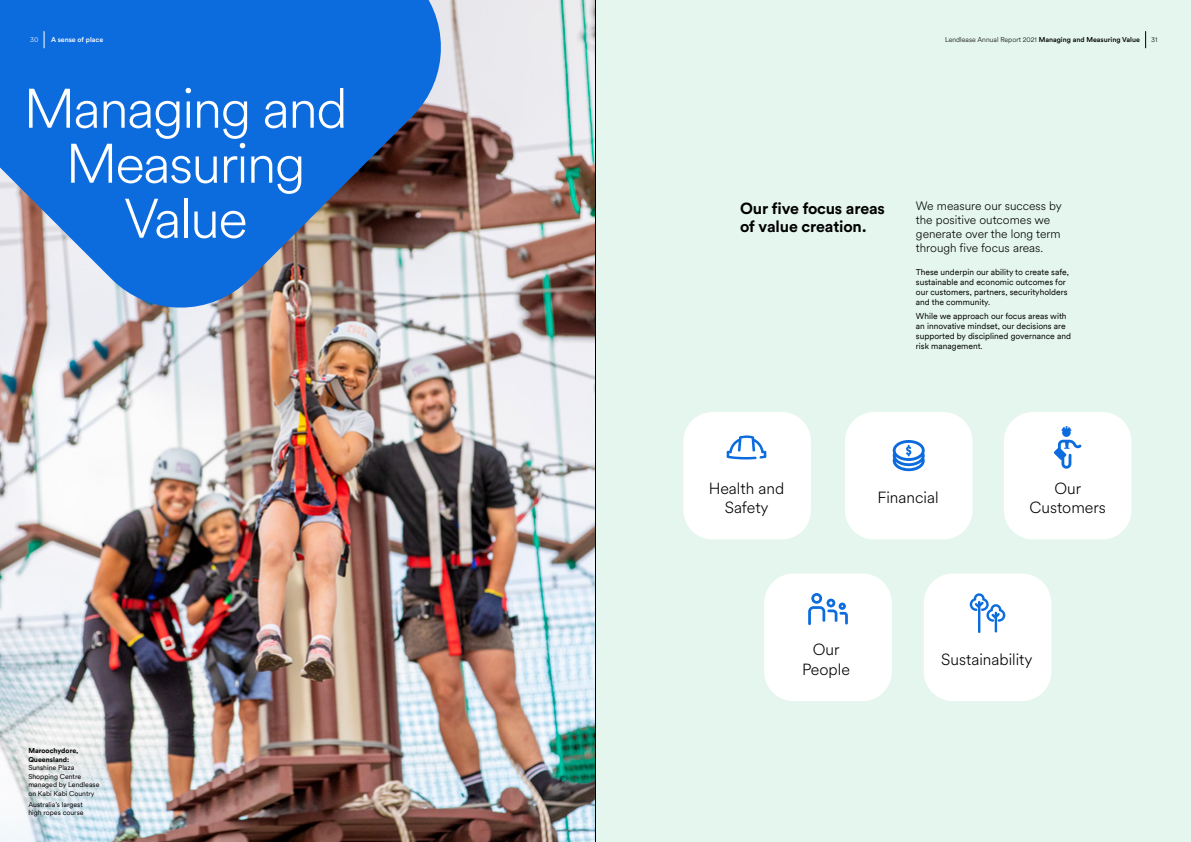
<style>
.page{position:relative;width:1191px;height:842px;background:#fff}
.page>*{position:absolute;margin:0;border:0;box-sizing:border-box;transform-origin:0 0}
.t1{font:300 55px/55px "Circular XX";letter-spacing:-.03em;color:#fff;text-align:center}
.t2{font:300 16px/19.2px "Circular XX";color:#000;text-align:center}
.t3{font:700 16px/18px "Circular Std";letter-spacing:-.01em;color:#000}
.t4{font:300 12px/14px "Circular XX";color:#000}
.t5{font:8.5px/10px "Circular XXTT";color:#000}
.t6{font:7px/8.5px "Circular XXTT";color:#000}
.t7{font:300 7px "Circular XX";color:#000}
.t8{font:700 7px/8.5px "Circular Std";color:#000}
.t9{font:500 7px "Circular Std";color:#fff}
.t10{font:300 7px "Circular XX";color:#fff}
.s1{font-family:"Circular Std";font-weight:500}
</style>
<div class="page">
<div style="left:595px;top:0;width:596px;height:842px;background:#e4f6ee"></div>
<img style="left:0;top:0;width:595px;height:842px">
<svg style="left:0;top:0;width:450px;height:317px;background:#3977c6"></svg>
<div style="left:683px;top:412px;width:128px;height:127px;background:#fff;border-radius:29px"></div>
<svg style="left:726px;top:435px;width:40px;height:24px"></svg>
<div style="left:845px;top:412px;width:127px;height:127px;background:#fff;border-radius:29px"></div>
<svg style="left:892px;top:440px;width:32px;height:31px"></svg>
<div style="left:764px;top:573px;width:127px;height:128px;background:#fff;border-radius:29px"></div>
<svg style="left:808px;top:593px;width:40px;height:32px"></svg>
<div style="left:1003px;top:412px;width:128px;height:127px;background:#fff;border-radius:29px"></div>
<svg style="left:1054px;top:426px;width:27px;height:43px"></svg>
<div style="left:923px;top:573px;width:128px;height:128px;background:#fff;border-radius:29px"></div>
<svg style="left:969px;top:593px;width:36px;height:40px"></svg>
<svg style="left:1145px;top:31px;width:1px;height:17px"></svg>
<svg style="left:44px;top:31px;width:1px;height:17px"></svg>
<hr style="left:595px;top:0;width:1px;height:842px;background:#000">
<p class="t10" style="left:30px;top:34px;width:10px">30</p>
<p class="t9" style="left:51px;top:35px;width:54px">A sense of place</p>
<p class="t7" style="left:945px;top:34px;width:196px">Lendlease Annual Report 2021 <span class="s1">Managing and Measuring Value</span></p>
<p class="t7" style="left:1151px;top:34px;width:8px">31</p>
<h1 class="t1" style="left:24px;top:79px;width:326px">Managing and<br>Measuring<br>Value</h1>
<p class="t8" style="left:28px;top:746px;width:52px">Maroochydore,<br>Queensland:</p>
<p class="t6" style="left:28px;top:763px;width:73px">Sunshine Plaza<br>Shopping Centre managed by Lendlease on Kabi Kabi Country</p>
<p class="t6" style="left:28px;top:800px;width:57px">Australia’s largest high ropes course</p>
<h2 class="t3" style="left:740px;top:199px;width:146px">Our five focus areas of value creation.</h2>
<h3 class="t4" style="left:916px;top:199px;width:147px">We measure our success by the positive outcomes we generate over the long term through five focus areas.</h3>
<p class="t5" style="left:916px;top:266px;width:154px">These underpin our ability to create safe, sustainable and economic outcomes for our customers, partners, securityholders and the community.</p>
<p class="t5" style="left:916px;top:311px;width:157px">While we approach our focus areas with an innovative mindset, our decisions are supported by disciplined governance and risk management.</p>
<h2 class="t2" style="left:708px;top:478px;width:77px">Health and<br>Safety</h2>
<h2 class="t2" style="left:877px;top:487px;width:63px">Financial</h2>
<h2 class="t2" style="left:1029px;top:478px;width:78px">Our<br>Customers</h2>
<h2 class="t2" style="left:802px;top:639px;width:49px">Our<br>People</h2>
<h2 class="t2" style="left:941px;top:649px;width:93px">Sustainability</h2>
</div>
